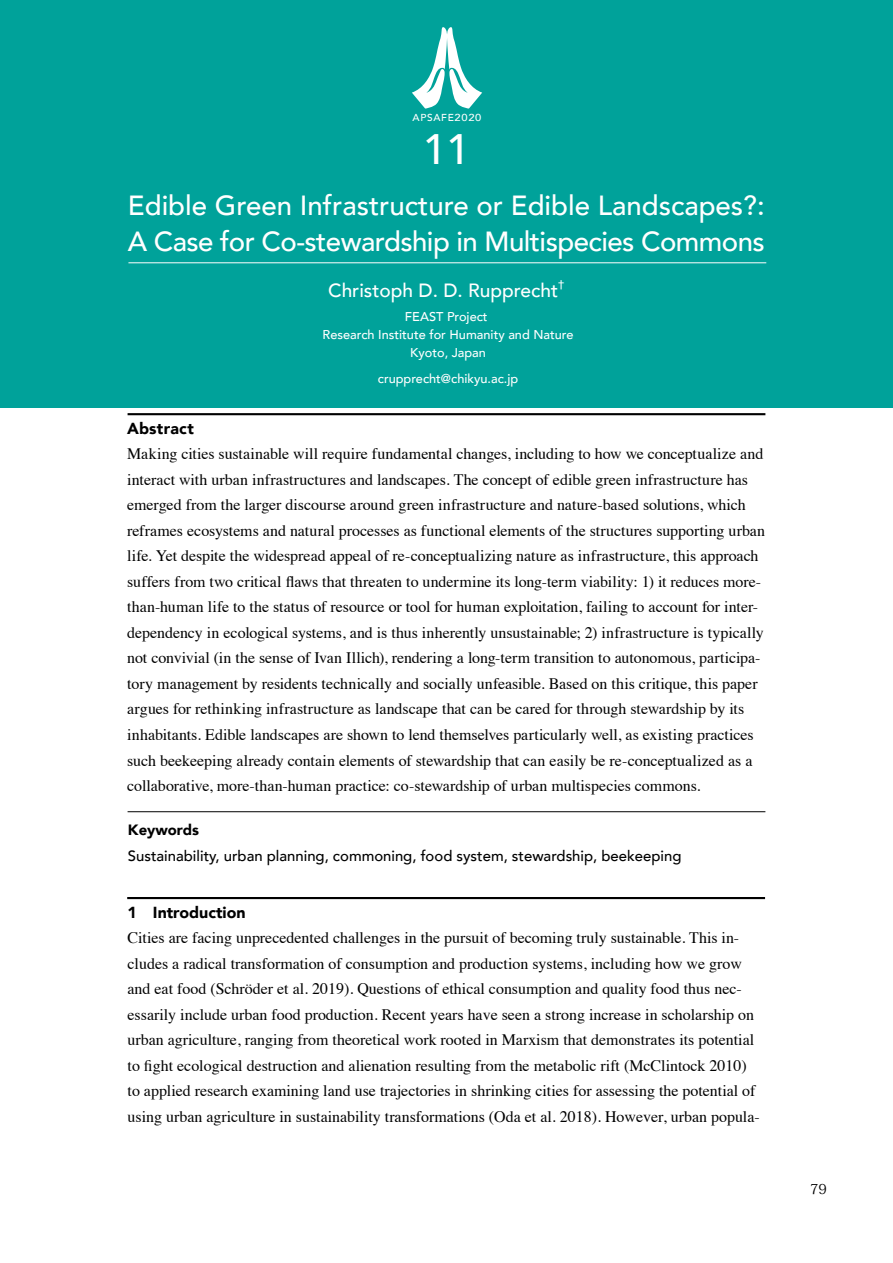
<style>
.page{position:relative;width:893px;height:1263px;background:#fff}
.page>*{position:absolute;margin:0;border:0;box-sizing:border-box;transform-origin:0 0}
.t1{font:500 42.45px "Avenir";color:#fff}
.t2{font:500 27.6px/36.2px "Avenir";letter-spacing:-.02em;color:#fff}
.t3{font:500 19.2px "Avenir";color:#fff}
.t4{font:15.9px/25.5px "Times";color:#000}
.t5{font:900 15.9px "Avenir";color:#000}
.t6{font:500 14.85px "Avenir";color:#000}
.t7{font:900 14.85px "Avenir";color:#000}
.t8{font:13.8px "Koz Min Pr 6 N";color:#000}
.t9{font:500 12.75px/18px "Avenir";color:#fff;text-align:center}
.t10{font:500 11.1px "Avenir";color:#fff}
.t11{font:500 10.05px "Avenir";letter-spacing:.065em;color:#fff}
</style>
<div class="page">
<hr style="left:127px;top:897px;width:638px;height:2px;background:#000">
<div style="left:0;top:0;width:893px;height:408px;background:#00a29a"></div>
<hr style="left:128px;top:263px;width:638px;height:1px;background:#fff">
<svg style="left:412px;top:27px;width:70px;height:82px"></svg>
<hr style="left:128px;top:413px;width:637px;height:2px;background:#000">
<hr style="left:128px;top:811px;width:637px;height:1px;background:#000">
<p class="t11" style="left:413px;top:111px;width:70px">APSAFE2020</p>
<h1 class="t1" style="left:423px;top:121px;width:49px">11</h1>
<h2 class="t2" style="left:128px;top:188px;width:638px">Edible Green Infrastructure or Edible Landscapes?:<br>A Case for Co-stewardship in Multispecies Commons</h2>
<p class="t3" style="left:328px;top:278px;width:232px">Christoph D. D. Rupprecht</p>
<p class="t10" style="left:558px;top:277px;width:8px">†</p>
<p class="t9" style="left:323px;top:308px;width:252px">FEAST Project<br>Research Institute for Humanity and Nature<br>Kyoto, Japan</p>
<p class="t9" style="left:378px;top:370px;width:142px">crupprecht@chikyu.ac.jp</p>
<p class="t5" style="left:127px;top:418px;width:68px">Abstract</p>
<p class="t4" style="left:127px;top:443px;width:639px">Making cities sustainable will require fundamental changes, including to how we conceptualize and interact with urban infrastructures and landscapes. The concept of edible green infrastructure has emerged from the larger discourse around green infrastructure and nature-based solutions, which reframes ecosystems and natural processes as functional elements of the structures supporting urban life. Yet despite the widespread appeal of re-conceptualizing nature as infrastructure, this approach suffers from two critical flaws that threaten to undermine its long-term viability: 1) it reduces more&shy;than-human life to the status of resource or tool for human exploitation, failing to account for inter&shy;dependency in ecological systems, and is thus inherently unsustainable; 2) infrastructure is typically not convivial (in the sense of Ivan Illich), rendering a long-term transition to autonomous, participa&shy;tory management by residents technically and socially unfeasible. Based on this critique, this paper argues for rethinking infrastructure as landscape that can be cared for through stewardship by its inhabitants. Edible landscapes are shown to lend themselves particularly well, as existing practices such beekeeping already contain elements of stewardship that can easily be re-conceptualized as a collaborative, more-than-human practice: co-stewardship of urban multispecies commons.</p>
<p class="t7" style="left:128px;top:820px;width:73px">Keywords</p>
<p class="t6" style="left:128px;top:846px;width:555px">Sustainability, urban planning, commoning, food system, stewardship, beekeeping</p>
<p class="t5" style="left:128px;top:902px;width:120px">1 Introduction</p>
<p class="t4" style="left:128px;top:926px;width:634px">Cities are facing unprecedented challenges in the pursuit of becoming truly sustainable. This in&shy;cludes a radical transformation of consumption and production systems, including how we grow and eat food (Schröder et al. 2019). Questions of ethical consumption and quality food thus nec&shy;essarily include urban food production. Recent years have seen a strong increase in scholarship on urban agriculture, ranging from theoretical work rooted in Marxism that demonstrates its potential to fight ecological destruction and alienation resulting from the metabolic rift (McClintock 2010) to applied research examining land use trajectories in shrinking cities for assessing the potential of using urban agriculture in sustainability transformations (Oda et al. 2018). However, urban popula-</p>
<p class="t8" style="left:810px;top:1181px;width:18px">79</p>
</div>
